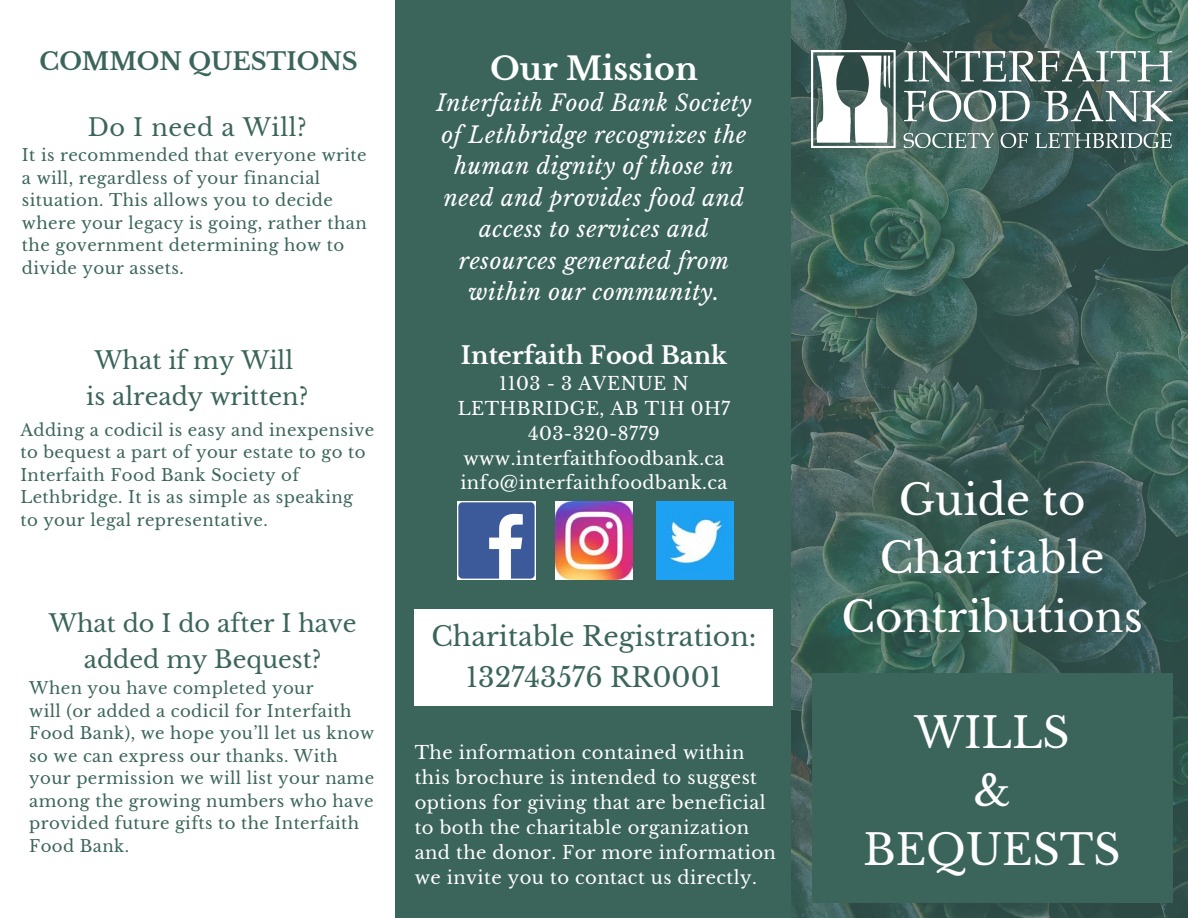
<style>
.page{position:relative;width:1188px;height:918px;background:#3b655b}
.page>*{position:absolute;margin:0;border:0;box-sizing:border-box;transform-origin:0 0}
.t1{font:42px/58.5px "Libre Baskerville";color:#fff;text-align:center}
.t2{font:700 31.5px "Libre Baskerville";color:#fff}
.t3{font:26.7px/40.2px "Libre Baskerville";color:#3b655b;text-align:center}
.t4{font:24px/36px "Libre Baskerville";color:#3b655b;text-align:center}
.t5{font:700 24px "Libre Baskerville";color:#fff}
.t6{font:700 24px "Libre Baskerville";color:#3b655b}
.t7{font:24px "Libre Baskerville";letter-spacing:.025em;color:#3b655b}
.t8{font:italic 22.5px/31.5px "Libre Baskerville";letter-spacing:.025em;color:#fff;text-align:center}
.t9{font:18px/25px "Libre Baskerville";letter-spacing:.025em;color:#fff;text-align:center}
.t10{font:16.5px/22.5px "Libre Baskerville";letter-spacing:.025em;color:#3b655b}
</style>
<div class="page">
<img style="left:792px;top:0;width:396px;height:918px">
<div style="left:0;top:0;width:395px;height:918px;background:#fff"></div>
<div style="left:812px;top:674px;width:360px;height:229px;background:#3b655b"></div>
<img style="left:656px;top:502px;width:78px;height:78px">
<img style="left:555px;top:502px;width:78px;height:78px">
<img style="left:458px;top:502px;width:78px;height:78px">
<img style="left:812px;top:51px;width:361px;height:97px">
<div style="left:415px;top:609px;width:358px;height:97px;background:#fff"></div>
<h3 class="t6" style="left:40px;top:47px;width:320px">COMMON QUESTIONS</h3>
<h3 class="t7" style="left:88px;top:113px;width:221px">Do I need a Will?</h3>
<p class="t10" style="left:22px;top:144px;width:346px">It is recommended that everyone write a will, regardless of your financial situation. This allows you to decide where your legacy is going, rather than the government determining how to divide your assets.</p>
<h3 class="t4" style="left:86px;top:343px;width:224px">What if my Will is already written?</h3>
<p class="t10" style="left:20px;top:419px;width:356px">Adding a codicil is easy and inexpensive to bequest a part of your estate to go to Interfaith Food Bank Society of Lethbridge. It is as simple as speaking to your legal representative.</p>
<h3 class="t4" style="left:49px;top:605px;width:309px">What do I do after I have added my Bequest?</h3>
<p class="t10" style="left:29px;top:677px;width:346px">When you have completed your<br>will (or added a codicil for Interfaith<br>Food Bank), we hope you’ll let us know so we can express our thanks. With your permission we will list your name among the growing numbers who have provided future gifts to the Interfaith<br>Food Bank.</p>
<h2 class="t2" style="left:490px;top:49px;width:209px">Our Mission</h2>
<h3 class="t8" style="left:436px;top:87px;width:317px">Interfaith Food Bank Society of Lethbridge recognizes the human dignity of those in need and provides food and access to services and resources generated from within our community.</h3>
<h3 class="t5" style="left:461px;top:341px;width:268px">Interfaith Food Bank</h3>
<p class="t9" style="left:458px;top:372px;width:274px">1103 - 3 AVENUE N<br>LETHBRIDGE, AB T1H 0H7<br>403-320-8779 www.interfaithfoodbank.ca info@interfaithfoodbank.ca</p>
<h3 class="t3" style="left:432px;top:617px;width:326px">Charitable Registration:<br>132743576 RR0001</h3>
<p class="t9" style="left:415px;top:740px;width:363px;text-align:left">The information contained within this brochure is intended to suggest options for giving that are beneficial to both the charitable organization and the donor. For more information we invite you to contact us directly.</p>
<h1 class="t1" style="left:841px;top:471px;width:303px">Guide to<br>Charitable<br>Contributions</h1>
<h1 class="t1" style="left:864px;top:704px;width:259px">WILLS<br>&amp;<br>BEQUESTS</h1>
</div>
